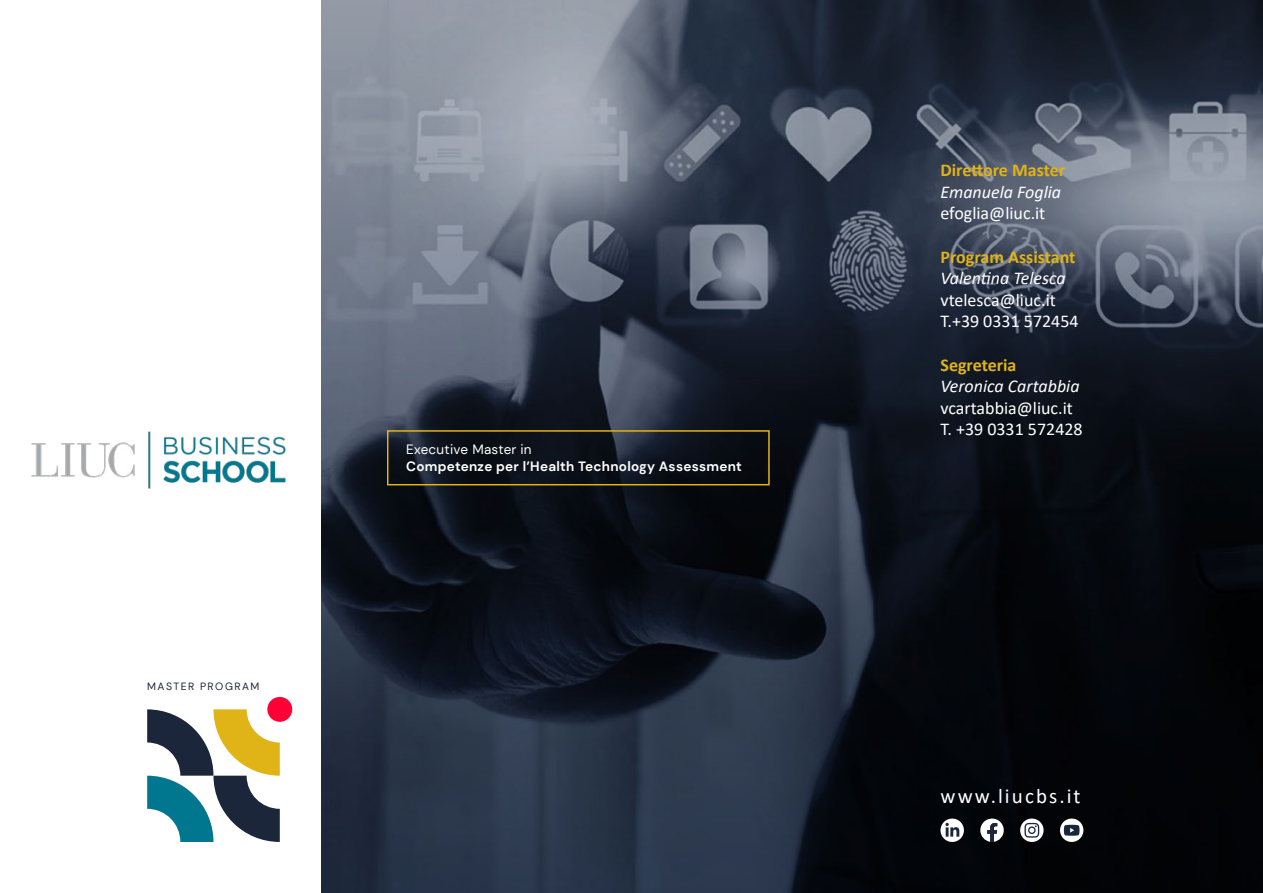
<style>
.page{position:relative;width:1263px;height:893px;background:#fff}
.page>*{position:absolute;margin:0;border:0;box-sizing:border-box;transform-origin:0 0}
.t1{font:21px "Calibri";letter-spacing:.1em;color:#fff}
.t2{font:18px/21.6px "Calibri";color:#fff}
.t3{font:italic 18px "Calibri";color:#fff}
.t4{font:700 18px "Calibri";color:#e0b317}
.t5{font:700 13.5px "DM Sans";letter-spacing:.02em;color:#fff}
.t6{font:13.5px "DM Sans";letter-spacing:.02em;color:#fff}
.t7{font:10.5px "DM Sans";letter-spacing:.14em;color:#1c263a}
</style>
<div class="page">
<img style="left:321px;top:0;width:942px;height:893px">
<svg style="left:147px;top:709px;width:133px;height:133px"></svg>
<div style="left:267px;top:697px;width:25px;height:25px;background:#ff0036;border-radius:50%"></div>
<svg style="left:980px;top:818px;width:24px;height:24px"></svg>
<svg style="left:1020px;top:818px;width:23px;height:24px"></svg>
<svg style="left:1024px;top:823px;width:15px;height:15px"></svg>
<svg style="left:940px;top:818px;width:24px;height:24px"></svg>
<svg style="left:945px;top:823px;width:14px;height:14px"></svg>
<svg style="left:1060px;top:818px;width:23px;height:24px"></svg>
<svg style="left:1064px;top:825px;width:15px;height:11px"></svg>
<div style="left:387px;top:430px;width:383px;height:55px;border:2px solid #e0b317"></div>
<img style="left:31px;top:431px;width:255px;height:58px">
<p class="t7" style="left:147px;top:680px;width:114px">MASTER PROGRAM</p>
<p class="t6" style="left:406px;top:441px;width:127px">Executive Master in</p>
<p class="t5" style="left:406px;top:458px;width:337px">Competenze per l’Health Technology Assessment</p>
<p class="t4" style="left:940px;top:158px;width:126px">Direttore Master</p>
<p class="t3" style="left:940px;top:179px;width:122px">Emanuela Foglia</p>
<p class="t2" style="left:940px;top:202px;width:106px">efoglia@liuc.it</p>
<p class="t4" style="left:940px;top:244px;width:136px">Program Assistant</p>
<p class="t3" style="left:940px;top:266px;width:127px">Valentina Telesca</p>
<p class="t2" style="left:940px;top:289px;width:140px">vtelesca@liuc.it<br>T.+39 0331 572454</p>
<p class="t4" style="left:940px;top:352px;width:78px">Segreteria</p>
<p class="t3" style="left:940px;top:374px;width:141px">Veronica Cartabbia</p>
<p class="t2" style="left:940px;top:397px;width:144px">vcartabbia@liuc.it<br>T. +39 0331 572428</p>
<p class="t1" style="left:940px;top:782px;width:142px">www.liucbs.it</p>
</div>
